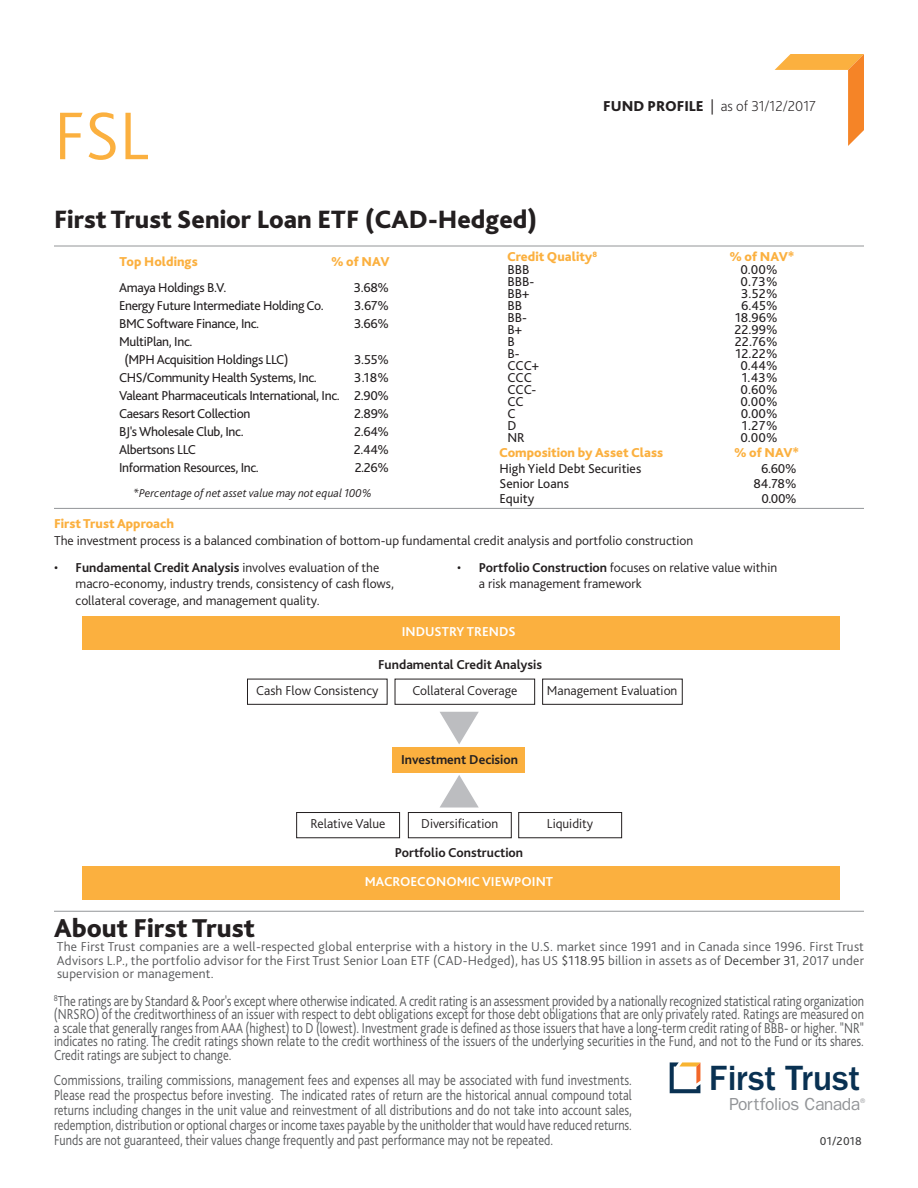
<style>
.page{position:relative;width:918px;height:1188px;background:#fff}
.page>*{position:absolute;margin:0;border:0;box-sizing:border-box;transform-origin:0 0}
.t1{font:300 70.5px "Bliss 2";color:#fbb03f}
.t2{font:500 36.3px "Franklin Gothic";letter-spacing:-.005em;color:#093152}
.t3{font:800 27px "Bliss 2";color:#231f20}
.t4{font:800 26.25px "Bliss 2";color:#231f20}
.t5{font:18px "Franklin Gothic";letter-spacing:-.025em;color:#939598}
.t6{font:300 15px/15px "Bliss 2";color:#57585a;text-align:justify;scale:.83 1}
.t7{font:200 15px "Bliss 2";color:#231f20}
.t8{font:13.5px/18px "Bliss 2";letter-spacing:-.025em;color:#231f20}
.t9{font:300 13.5px/16.5px "Bliss 2";color:#231f20}
.t10{font:300 13.5px/13.5px "Bliss 2";letter-spacing:.015em;color:#57585a;text-align:justify}
.t11{font:800 13.5px "Bliss 2";color:#fbb03f}
.t12{font:700 13.5px "Bliss 2";color:#231f20}
.t13{font:700 13.5px "Bliss 2";color:#fff}
.t14{font:13.5px "Bliss 2";color:#231f20}
.t15{font:italic 300 12px "Bliss 2";color:#231f20}
.t16{font:12px "Bliss 2";letter-spacing:.015em;color:#3e3e3f}
.t17{font:6.75px "Franklin Gothic";color:#939598}
.s1{font-weight:800}
.s2{font-weight:300}
.s3{font-weight:700}
.s4{color:#3e3e3f}
</style>
<div class="page">
<hr style="left:54px;top:246px;width:810px;height:1px;background:#939598">
<svg style="left:775px;top:54px;width:89px;height:92px"></svg>
<hr style="left:54px;top:911px;width:810px;height:1px;background:#939598">
<svg style="left:670px;top:1062px;width:30px;height:31px"></svg>
<div style="left:82px;top:616px;width:758px;height:34px;background:#fbb03f"></div>
<div style="left:82px;top:866px;width:758px;height:34px;background:#fbb03f"></div>
<div style="left:296px;top:812px;width:104px;height:26px;border:1px solid #231f20"></div>
<div style="left:408px;top:812px;width:104px;height:26px;border:1px solid #231f20"></div>
<div style="left:518px;top:812px;width:104px;height:26px;border:1px solid #231f20"></div>
<div style="left:247px;top:679px;width:141px;height:26px;border:1px solid #231f20"></div>
<div style="left:395px;top:679px;width:140px;height:26px;border:1px solid #231f20"></div>
<div style="left:542px;top:679px;width:141px;height:26px;border:1px solid #231f20"></div>
<div style="left:393px;top:747px;width:132px;height:26px;background:#fbb03f"></div>
<svg style="left:440px;top:712px;width:39px;height:32px"></svg>
<svg style="left:440px;top:775px;width:39px;height:33px"></svg>
<hr style="left:54px;top:508px;width:810px;height:1px;background:#939598">
<h1 class="t1" style="left:54px;top:109px;width:97px">FSL</h1>
<h3 class="t4" style="left:54px;top:209px;width:485px">First Trust Senior Loan ETF (CAD-Hedged)</h3>
<p class="t7" style="left:603px;top:100px;width:214px"><span class="s1">FUND PROFILE</span> <span class="s2">|</span> as of 31/12/2017</p>
<p class="t11" style="left:120px;top:256px;width:80px">Top Holdings</p>
<p class="t11" style="left:331px;top:256px;width:60px">% of NAV</p>
<p class="t8" style="left:119px;top:280px;width:109px">Amaya Holdings B.V.</p>
<p class="t8" style="left:354px;top:280px;width:37px">3.68%</p>
<p class="t8" style="left:119px;top:298px;width:206px">Energy Future Intermediate Holding Co.</p>
<p class="t8" style="left:354px;top:298px;width:36px">3.67%</p>
<p class="t8" style="left:119px;top:316px;width:142px">BMC Software Finance, Inc.</p>
<p class="t8" style="left:354px;top:316px;width:37px">3.66%</p>
<p class="t8" style="left:124px;top:334px;width:166px;text-indent:-5px">MultiPlan, Inc.<br>(MPH Acquisition Holdings LLC)</p>
<p class="t8" style="left:354px;top:352px;width:37px">3.55%</p>
<p class="t8" style="left:119px;top:370px;width:199px">CHS/Community Health Systems, Inc.</p>
<p class="t8" style="left:119px;top:370px;width:272px;text-align:justify;text-indent:235px">3.18% Valeant Pharmaceuticals International, Inc. 2.90% Caesars Resort Collection</p>
<p class="t8" style="left:354px;top:406px;width:36px">2.89%</p>
<p class="t8" style="left:119px;top:424px;width:126px">BJ's Wholesale Club, Inc.</p>
<p class="t8" style="left:354px;top:424px;width:36px">2.64%</p>
<p class="t8" style="left:119px;top:442px;width:78px">Albertsons LLC</p>
<p class="t8" style="left:354px;top:442px;width:37px">2.44%</p>
<p class="t8" style="left:119px;top:460px;width:141px">Information Resources, Inc.</p>
<p class="t8" style="left:355px;top:460px;width:36px">2.26%</p>
<p class="t15" style="left:133px;top:488px;width:240px">*Percentage of net asset value may not equal 100%</p>
<p class="t11" style="left:54px;top:518px;width:122px">First Trust Approach</p>
<p class="t11" style="left:507px;top:252px;width:92px">Credit Quality<sup>8</sup></p>
<p class="t11" style="left:729px;top:252px;width:67px">% of NAV*</p>
<p class="t8" style="left:507px;top:262px;width:24px">BBB</p>
<p class="t8" style="left:740px;top:262px;width:39px">0.00%</p>
<p class="t8" style="left:507px;top:274px;width:28px">BBB-</p>
<p class="t8" style="left:740px;top:274px;width:39px">0.73%</p>
<p class="t8" style="left:507px;top:286px;width:23px">BB+</p>
<p class="t8" style="left:741px;top:286px;width:38px">3.52%</p>
<p class="t8" style="left:507px;top:298px;width:16px">BB</p>
<p class="t8" style="left:741px;top:298px;width:38px">6.45%</p>
<p class="t8" style="left:507px;top:310px;width:21px">BB-</p>
<p class="t8" style="left:735px;top:310px;width:44px">18.96%</p>
<p class="t8" style="left:507px;top:322px;width:16px">B+</p>
<p class="t8" style="left:735px;top:322px;width:44px">22.99%</p>
<p class="t8" style="left:507px;top:334px;width:9px">B</p>
<p class="t8" style="left:735px;top:334px;width:44px">22.76%</p>
<p class="t8" style="left:507px;top:346px;width:14px">B-</p>
<p class="t8" style="left:735px;top:346px;width:43px">12.22%</p>
<p class="t8" style="left:507px;top:358px;width:33px">CCC+</p>
<p class="t8" style="left:740px;top:358px;width:39px">0.44%</p>
<p class="t8" style="left:507px;top:370px;width:26px">CCC</p>
<p class="t8" style="left:742px;top:370px;width:37px">1.43%</p>
<p class="t8" style="left:507px;top:382px;width:30px">CCC-</p>
<p class="t8" style="left:741px;top:382px;width:38px">0.60%</p>
<p class="t8" style="left:507px;top:394px;width:18px">CC</p>
<p class="t8" style="left:740px;top:394px;width:39px">0.00%</p>
<p class="t8" style="left:507px;top:406px;width:10px">C</p>
<p class="t8" style="left:741px;top:406px;width:38px">0.00%</p>
<p class="t8" style="left:507px;top:418px;width:10px">D</p>
<p class="t8" style="left:742px;top:418px;width:37px">1.27%</p>
<p class="t8" style="left:507px;top:430px;width:19px">NR</p>
<p class="t8" style="left:740px;top:430px;width:39px">0.00%</p>
<p class="t11" style="left:499px;top:448px;width:166px">Composition by Asset Class</p>
<p class="t11" style="left:734px;top:448px;width:67px">% of NAV*</p>
<p class="t14" style="left:500px;top:463px;width:143px">High Yield Debt Securities</p>
<p class="t8" style="left:761px;top:460px;width:37px">6.60%</p>
<p class="t14" style="left:500px;top:478px;width:71px">Senior Loans</p>
<p class="t8" style="left:753px;top:475px;width:45px">84.78%</p>
<p class="t8" style="left:500px;top:490px;width:36px">Equity</p>
<p class="t8" style="left:761px;top:490px;width:37px">0.00%</p>
<p class="t9" style="left:54px;top:534px;width:641px">The investment process is a balanced combination of bottom-up fundamental credit analysis and portfolio construction</p>
<p class="t9" style="left:76px;top:561px;width:320px;text-indent:-22px">• <span class="s3">Fundamental Credit Analysis</span> involves evaluation of the macro-economy, industry trends, consistency of cash flows, collateral coverage, and management quality.</p>
<p class="t9" style="left:479px;top:561px;width:300px;text-indent:-22px">• <span class="s3">Portfolio Construction</span> focuses on relative value within a risk management framework</p>
<p class="t13" style="left:402px;top:626px;width:115px">INDUSTRY TRENDS</p>
<p class="t12" style="left:378px;top:659px;width:165px">Fundamental Credit Analysis</p>
<p class="t9" style="left:256px;top:683px;width:124px">Cash Flow Consistency</p>
<p class="t9" style="left:412px;top:683px;width:107px">Collateral Coverage</p>
<p class="t9" style="left:547px;top:683px;width:132px">Management Evaluation</p>
<p class="t12" style="left:401px;top:754px;width:119px">Investment Decision</p>
<p class="t9" style="left:310px;top:817px;width:77px">Relative Value</p>
<p class="t9" style="left:421px;top:817px;width:79px">Diversification</p>
<p class="t9" style="left:547px;top:817px;width:48px">Liquidity</p>
<p class="t12" style="left:395px;top:848px;width:130px">Portfolio Construction</p>
<p class="t13" style="left:365px;top:876px;width:190px">MACROECONOMIC VIEWPOINT</p>
<h3 class="t3" style="left:54px;top:918px;width:202px">About First Trust</h3>
<p class="t10" style="left:57px;top:941px;width:809px">The First Trust companies are a well-respected global enterprise with a history in the U.S. market since 1991 and in Canada since 1996. First Trust Advisors L.P., the portfolio advisor for the First Trust Senior Loan ETF (CAD-Hedged), has US <span class="s4">$118.95</span> billion in assets as of <span class="s4">December 31</span>, 2017 under supervision or management.</p>
<p class="t6" style="left:54px;top:995px;width:977px;line-height:13.5px"><sup>8</sup>The ratings are by Standard &amp; Poor's except where otherwise indicated.A credit rating is an assessment provided by a nationally recognized statistical rating organization (NRSRO) of the creditworthiness of an issuer with respect to debt obligations except for those debt obligations that are only privately rated. Ratings are measured on a scale that generally ranges from AAA (highest) to D (lowest). Investment grade is defined as those issuers that have a long-term credit rating of BBB- or higher. "NR" indicates no rating. The credit ratings shown relate to the credit worthiness of the issuers of the underlying securities in the Fund, and not to the Fund or its shares.<br>Credit ratings are subject to change.</p>
<p class="t6" style="left:54px;top:1074px;width:698px">Commissions, trailing commissions, management fees and expenses all may be associated with fund investments.<br>Please read the prospectus before investing. The indicated rates of return are the historical annual compound total returns including changes in the unit value and reinvestment of all distributions and do not take into account sales, redemption, distribution or optional charges or income taxes payable by the unitholder that would have reduced returns.<br>Funds are not guaranteed, their values change frequently and past performance may not be repeated.</p>
<h2 class="t2" style="left:709px;top:1055px;width:153px">First Trust</h2>
<p class="t5" style="left:729px;top:1092px;width:133px">Portfolios Canada</p>
<p class="t17" style="left:860px;top:1096px;width:7px">®</p>
<p class="t16" style="left:820px;top:1136px;width:43px">01/2018</p>
</div>
